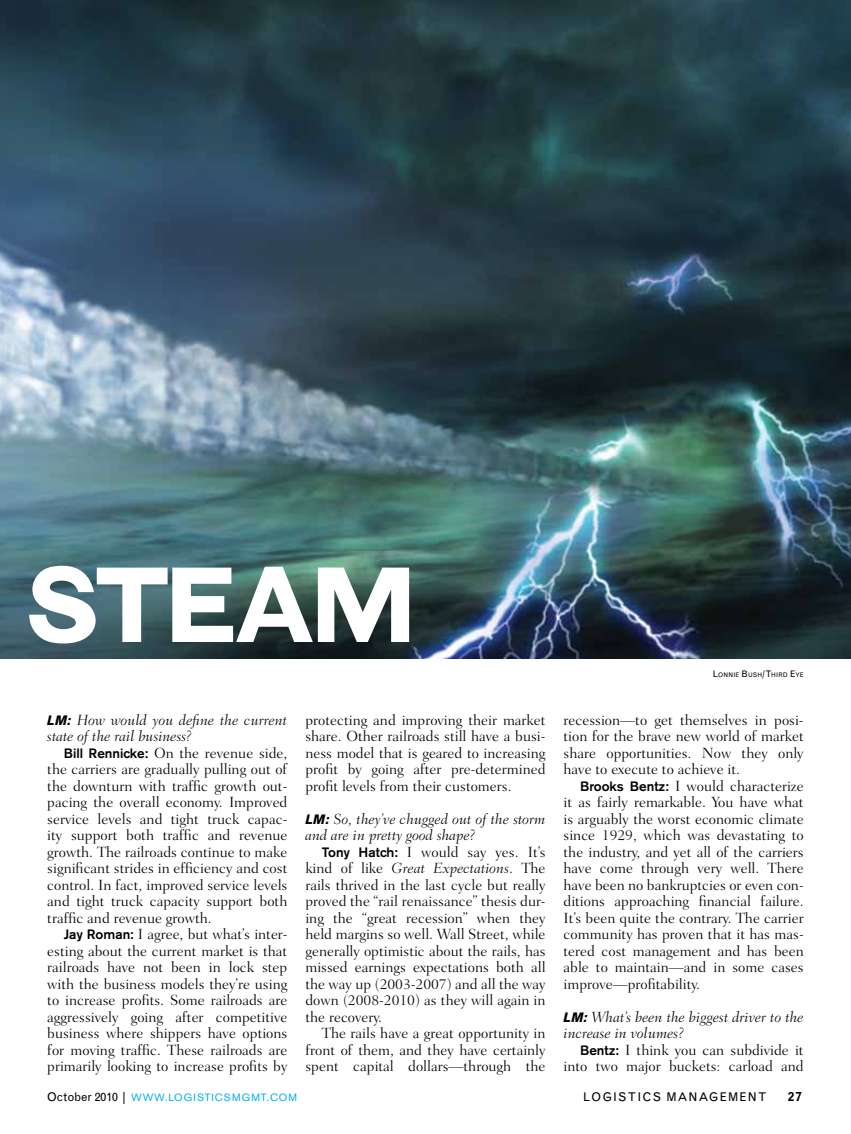
<style>
.page{position:relative;width:851px;height:1134px;background:#fff}
.page>*{position:absolute;margin:0;border:0;box-sizing:border-box;transform-origin:0 0}
.t1{font:700 expanded 108px "Grotesque MT Std";letter-spacing:-.06em;color:#fff;scale:.91 1}
.t2{font:300 15px/16.5px "Fairfield LT Std";color:#000;text-align:justify}
.t3{font:italic 300 15px/16.5px "Fairfield LT Std";color:#000}
.t4{font:12px "Grotesque MT Std";letter-spacing:.1em;color:#000}
.t5{font:900 12px "Grotesque MT Std";color:#000}
.t6{font:10.5px "Akzidenz Grotesk BE";letter-spacing:.105em;color:#00aeef}
.t7{font:6.3px "Grotesque MT Std";letter-spacing:.03em;color:#000}
.s1{font-family:"Akzidenz Grotesk BE";font-weight:700;font-size:13.5px}
.s2{font-family:"Akzidenz Grotesk BE";font-weight:500;font-size:13.5px}
.s3{font-style:italic}
.s4{font-size:9px}
.s5{font-family:"Grotesque MT Std";font-size:12px;color:#000}
</style>
<div class="page">
<img style="left:0;top:0;width:850px;height:659px">
<h1 class="t1" style="left:24px;top:540px;width:434px">STEAM</h1>
<p class="t3" style="left:47px;top:711px;width:241px"><span class="s1">LM:</span> How would you define the current state of the rail business?</p>
<p class="t2" style="left:47px;top:744px;width:242px;text-indent:16px"><span class="s2">Bill Rennicke:</span> On the revenue side, the carriers are gradually pulling out of the downturn with traffic growth out&shy;pacing the overall economy. Improved service levels and tight truck capac&shy;ity support both traffic and revenue growth. The railroads continue to make significant strides in efficiency and cost control. In fact, improved service levels and tight truck capacity support both traffic and revenue growth.</p>
<p class="t2" style="left:47px;top:926px;width:242px;text-indent:17px"><span class="s2">Jay Roman:</span> I agree, but what’s inter&shy;esting about the current market is that railroads have not been in lock step with the business models they’re using to increase profits. Some railroads are aggressively going after competitive business where shippers have options for moving traffic. These railroads are primarily looking to increase profits by</p>
<p class="t2" style="left:305px;top:711px;width:241px">protecting and improving their market share. Other railroads still have a busi&shy;ness model that is geared to increasing profit by going after pre-determined profit levels from their customers.</p>
<p class="t3" style="left:305px;top:810px;width:242px"><span class="s1">LM:</span> So, they’ve chugged out of the storm and are in pretty good shape?</p>
<p class="t2" style="left:305px;top:843px;width:242px;text-indent:16px"><span class="s2">Tony Hatch:</span> I would say yes. It’s kind of like <span class="s3">Great Expectations</span>. The rails thrived in the last cycle but really proved the “rail renaissance” thesis dur&shy;ing the “great recession” when they held margins so well. Wall Street, while generally optimistic about the rails, has missed earnings expectations both all the way up (2003-2007) and all the way down (2008-2010) as they will again in the recovery.</p>
<p class="t2" style="left:305px;top:1025px;width:242px;text-indent:16px">The rails have a great opportunity in front of them, and they have certainly spent capital dollars—through the</p>
<p class="t7" style="left:712px;top:671px;width:92px"><span class="s4">L</span>ONNIE <span class="s4">B</span>USH<span class="s4">/T</span>HIRD <span class="s4">E</span>YE</p>
<p class="t2" style="left:563px;top:711px;width:242px">recession—to get themselves in posi&shy;tion for the brave new world of market share opportunities. Now they only have to execute to achieve it.</p>
<p class="t2" style="left:563px;top:777px;width:242px;text-indent:16px"><span class="s2">Brooks Bentz:</span> I would characterize it as fairly remarkable. You have what is arguably the worst economic climate since 1929, which was devastating to the industry, and yet all of the carriers have come through very well. There have been no bankruptcies or even con&shy;ditions approaching financial failure.<br>It’s been quite the contrary. The carrier community has proven that it has mas&shy;tered cost management and has been able to maintain—and in some cases improve—profitability.</p>
<p class="t3" style="left:563px;top:1008px;width:241px"><span class="s1">LM:</span> What’s been the biggest driver to the increase in volumes?</p>
<p class="t2" style="left:563px;top:1041px;width:242px;text-align:right"><span class="s2">Bentz:</span> I think you can subdivide it into two major buckets: carload and</p>
<p class="t6" style="left:47px;top:1091px;width:251px"><span class="s5">OCTOBER 2010 |</span> WWW.LOGISTICSMGMT.COM</p>
<p class="t4" style="left:583px;top:1089px;width:185px">LOGISTICS MANAGEM ENT</p>
<p class="t5" style="left:787px;top:1089px;width:16px">27</p>
</div>
